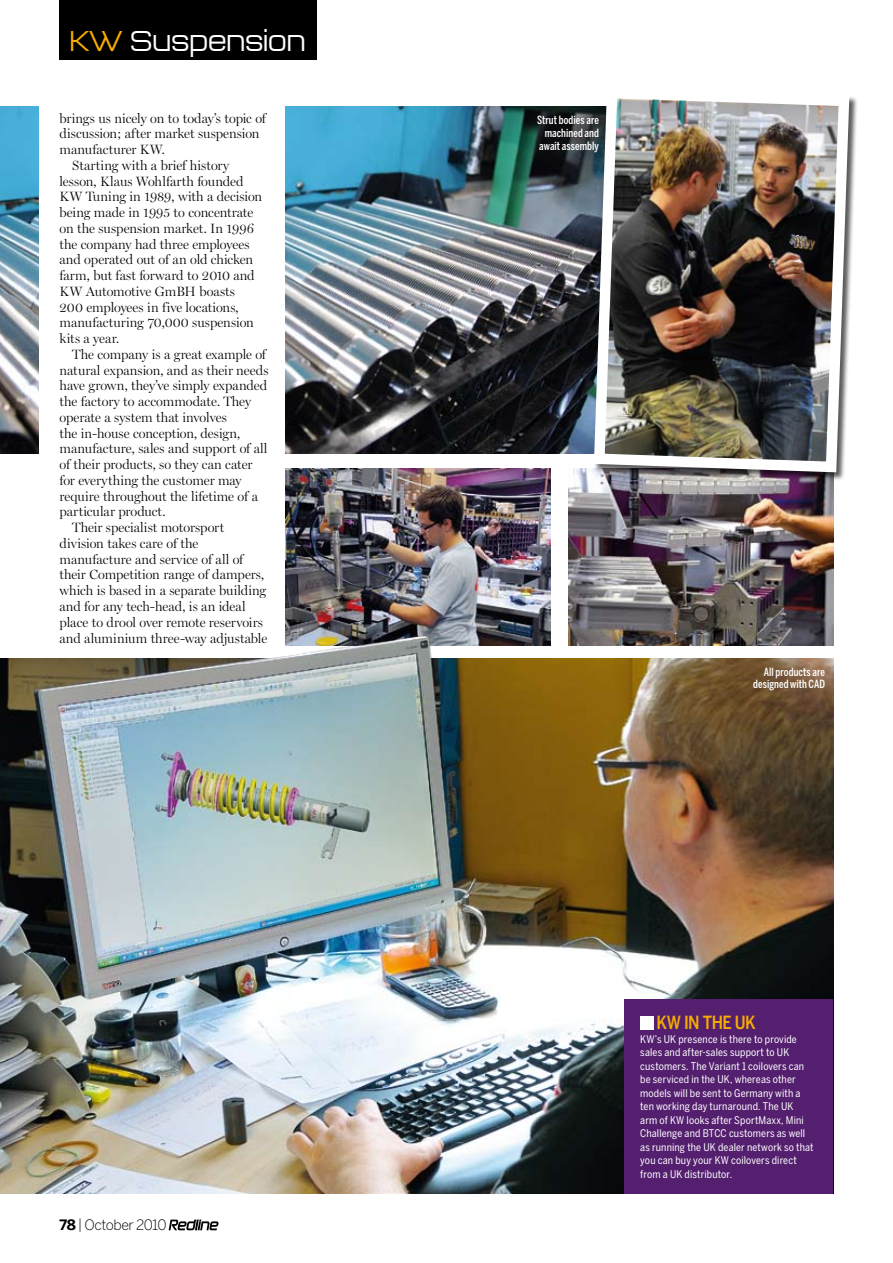
<style>
.page{position:relative;width:893px;height:1263px;background:#fff}
.page>*{position:absolute;margin:0;border:0;box-sizing:border-box;transform-origin:0 0}
.t1{font:300 30px "Q Type Square";letter-spacing:-.095em;color:#fff}
.t2{font:500 18px "Benton Sans Cond";letter-spacing:-.035em;color:#f7ad01}
.t3{font:300 14.25px "Benton Sans";letter-spacing:-.035em;color:#000}
.t4{font:300 13.5px "Miller Display";color:#000}
.t5{font:500 11.25px/12.8px "Benton Sans Comp";letter-spacing:.005em;color:#fff;text-align:right}
.t6{font:10.5px/13.5px "Benton Sans Cond";letter-spacing:.015em;color:#fff}
.s1{color:#f7ad01}
.s2{font-weight:700}
</style>
<div class="page">
<img style="left:0;top:658px;width:833px;height:536px">
<img style="left:285px;top:469px;width:266px;height:176px">
<img style="left:568px;top:469px;width:265px;height:176px">
<img style="left:285px;top:107px;width:303px;height:346px">
<img style="left:0;top:107px;width:39px;height:346px">
<img style="left:588px;top:97px;width:267px;height:381px">
<div style="left:624px;top:999px;width:209px;height:195px;background:#541f6e"></div>
<div style="left:640px;top:1016px;width:13px;height:13px;background:#fff"></div>
<img style="left:244px;top:611px;width:209px;height:86px">
<div style="left:60px;top:0;width:257px;height:60px;background:#000"></div>
<svg style="left:169px;top:1219px;width:50px;height:11px"></svg>
<h1 class="t1" style="left:68px;top:23px;width:240px"><span class="s1">KW</span> Suspension</h1>
<p class="t4" style="left:60px;top:110px;width:208px">brings us nicely on to today’s topic of</p>
<p class="t4" style="left:60px;top:125px;width:202px">discussion; after market suspension</p>
<p class="t4" style="left:60px;top:141px;width:107px">manufacturer KW.</p>
<p class="t4" style="left:72px;top:157px;width:158px">Starting with a brief history</p>
<p class="t4" style="left:60px;top:173px;width:186px">lesson, Klaus Wohlfarth founded</p>
<p class="t4" style="left:60px;top:189px;width:204px">KW Tuning in 1989, with a decision</p>
<p class="t4" style="left:60px;top:204px;width:195px">being made in 1995 to concentrate</p>
<p class="t4" style="left:60px;top:220px;width:196px">on the suspension market. In 1996</p>
<p class="t4" style="left:60px;top:236px;width:192px">the company had three employees</p>
<p class="t4" style="left:60px;top:252px;width:195px">and operated out of an old chicken</p>
<p class="t4" style="left:60px;top:267px;width:197px">farm, but fast forward to 2010 and</p>
<p class="t4" style="left:60px;top:283px;width:177px">KW Automotive GmBH boasts</p>
<p class="t4" style="left:60px;top:299px;width:181px">200 employees in five locations,</p>
<p class="t4" style="left:60px;top:315px;width:196px">manufacturing 70,000 suspension</p>
<p class="t4" style="left:60px;top:330px;width:61px">kits a year.</p>
<p class="t4" style="left:72px;top:346px;width:195px">The company is a great example of</p>
<p class="t4" style="left:60px;top:362px;width:210px">natural expansion, and as their needs</p>
<p class="t4" style="left:60px;top:378px;width:209px">have grown, they’ve simply expanded</p>
<p class="t4" style="left:60px;top:393px;width:193px">the factory to accommodate. They</p>
<p class="t4" style="left:60px;top:409px;width:169px">operate a system that involves</p>
<p class="t4" style="left:60px;top:425px;width:182px">the in-house conception, design,</p>
<p class="t4" style="left:60px;top:441px;width:209px">manufacture, sales and support of all</p>
<p class="t4" style="left:60px;top:456px;width:195px">of their products, so they can cater</p>
<p class="t4" style="left:60px;top:472px;width:184px">for everything the customer may</p>
<p class="t4" style="left:60px;top:488px;width:200px">require throughout the lifetime of a</p>
<p class="t4" style="left:60px;top:504px;width:107px">particular product.</p>
<p class="t4" style="left:72px;top:519px;width:153px">Their specialist motorsport</p>
<p class="t4" style="left:60px;top:535px;width:140px">division takes care of the</p>
<p class="t4" style="left:60px;top:551px;width:185px">manufacture and service of all of</p>
<p class="t4" style="left:60px;top:567px;width:206px">their Competition range of dampers,</p>
<p class="t4" style="left:60px;top:582px;width:208px">which is based in a separate building</p>
<p class="t4" style="left:60px;top:598px;width:188px">and for any tech-head, is an ideal</p>
<p class="t4" style="left:60px;top:614px;width:205px">place to drool over remote reservoirs</p>
<p class="t4" style="left:60px;top:630px;width:209px">and aluminium three-way adjustable</p>
<p class="t3" style="left:60px;top:1217px;width:109px"><span class="s2">78</span> | October 2010</p>
<p class="t5" style="left:537px;top:114px;width:63px">Strut bodies are machined and await assembly</p>
<p class="t5" style="left:753px;top:665px;width:73px">All products are designed with CAD</p>
<h2 class="t2" style="left:657px;top:1012px;width:101px">KW IN THE UK</h2>
<p class="t6" style="left:640px;top:1032px;width:175px">KW’s UK presence is there to provide sales and after-sales support to UK customers. The Variant 1 coilovers can be serviced in the UK, whereas other models will be sent to Germany with a ten working day turnaround. The UK<br>arm of KW looks after SportMaxx, Mini Challenge and BTCC customers as well as running the UK dealer network so that you can buy your KW coilovers direct from a UK distributor.</p>
</div>
